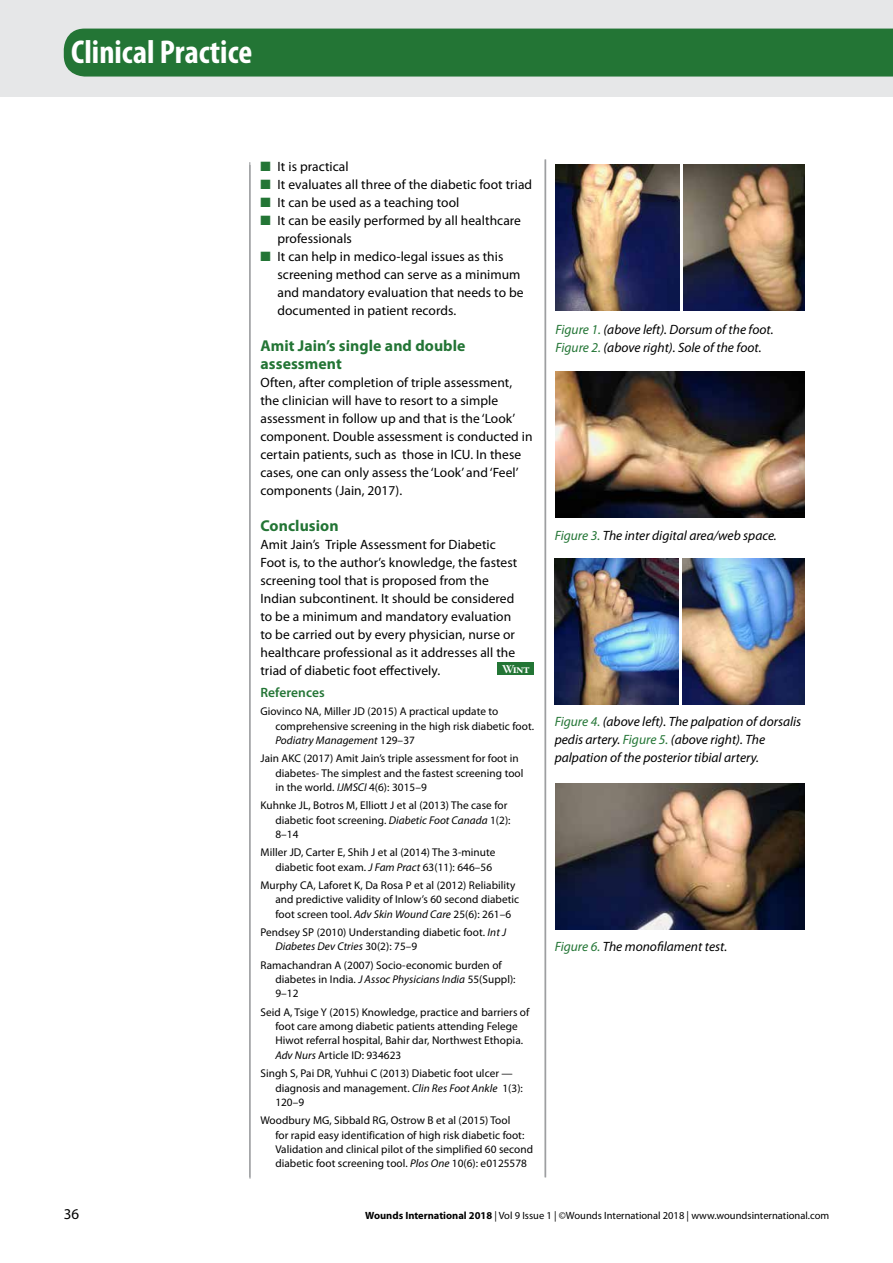
<style>
.page{position:relative;width:893px;height:1263px;background:#fff}
.page>*{position:absolute;margin:0;border:0;box-sizing:border-box;transform-origin:0 0}
.t1{font:700 condensed 33.15px "Myriad Pro";color:#fff}
.t2{font:700 15.75px/18px "Myriad Pro";letter-spacing:.005em;color:#237535}
.t3{font:15px "Myriad Pro";color:#000}
.t4{font:13.5px/18px "Myriad Pro";letter-spacing:.005em;color:#000}
.t5{font:italic 13.5px/18px "Myriad Pro";color:#000}
.t6{font:600 13.5px "Myriad Pro";letter-spacing:.005em;color:#237535}
.t7{font:12px "Warnock Pro Bold Subh";color:#fff}
.t8{font:11.25px/14.2px "Myriad Pro";letter-spacing:.005em;color:#000}
.t9{font:10.5px "Myriad Pro";color:#000}
.s1{color:#237535}
.s2{font-style:italic}
.s3{font-weight:700}
</style>
<div class="page">
<hr style="left:250px;top:165px;width:1px;height:1014px;background:#939598">
<div style="left:0;top:0;width:893px;height:97px;background:#e6e7e8"></div>
<hr style="left:545px;top:159px;width:1px;height:1018px;background:#939598">
<hr style="left:250px;top:162px;width:1px;height:1015px;background:#939598">
<div style="left:498px;top:662px;width:36px;height:13px;background:#237535"></div>
<img style="left:555px;top:165px;width:125px;height:145px">
<img style="left:683px;top:165px;width:122px;height:145px">
<img style="left:555px;top:371px;width:250px;height:146px">
<img style="left:555px;top:558px;width:124px;height:146px">
<img style="left:682px;top:558px;width:122px;height:146px">
<img style="left:555px;top:783px;width:250px;height:146px">
<div style="left:64px;top:29px;width:829px;height:48px;background:#237535"></div>
<h1 class="t1" style="left:71px;top:32px;width:183px">Clinical Practice</h1>
<h1 class="t1" style="left:163px;top:35px;width:16px">p</h1>
<p class="t4" style="left:260px;top:157px;width:90px"><span class="s1">■</span> It is practical</p>
<p class="t4" style="left:260px;top:175px;width:273px"><span class="s1">■</span> It evaluates all three of the diabetic foot triad</p>
<p class="t4" style="left:260px;top:193px;width:200px"><span class="s1">■</span> It can be used as a teaching tool</p>
<p class="t4" style="left:277px;top:211px;width:245px;text-indent:-17px"><span class="s1">■</span> It can be easily performed by all healthcare professionals</p>
<p class="t4" style="left:277px;top:247px;width:248px;text-indent:-17px"><span class="s1">■</span> It can help in medico-legal issues as this screening method can serve as a minimum and mandatory evaluation that needs to be documented in patient records.</p>
<h2 class="t2" style="left:260px;top:336px;width:207px">Amit Jain’s single and double assessment</h2>
<p class="t4" style="left:260px;top:373px;width:274px">Often, after completion of triple assessment, the clinician will have to resort to a simple assessment in follow up and that is the ‘Look’ component. Double assessment is conducted in certain patients, such as those in ICU. In these cases, one can only assess the ‘Look’ and ‘Feel’ components (Jain, 2017).</p>
<h2 class="t2" style="left:260px;top:516px;width:80px">Conclusion</h2>
<p class="t4" style="left:260px;top:535px;width:258px">Amit Jain’s Triple Assessment for Diabetic Foot is, to the author’s knowledge, the fastest screening tool that is proposed from the Indian subcontinent. It should be considered to be a minimum and mandatory evaluation to be carried out by every physician, nurse or healthcare professional as it addresses all the triad of diabetic foot effectively.</p>
<p class="t7" style="left:502px;top:661px;width:29px">Wint</p>
<p class="t6" style="left:260px;top:684px;width:66px">References</p>
<p class="t8" style="left:275px;top:704px;width:260px;text-indent:-15px">Giovinco NA, Miller JD (2015) A practical update to comprehensive screening in the high risk diabetic foot.<br><span class="s2">Podiatry Management</span> 129–37</p>
<p class="t8" style="left:275px;top:751px;width:250px;text-indent:-15px">Jain AKC (2017) Amit Jain’s triple assessment for foot in diabetes- The simplest and the fastest screening tool in the world. <span class="s2">IJMSCI</span> 4(6): 3015–9</p>
<p class="t8" style="left:275px;top:798px;width:237px;text-indent:-15px">Kuhnke JL, Botros M, Elliott J et al (2013) The case for diabetic foot screening. <span class="s2">Diabetic Foot Canada</span> 1(2):<br>8–14</p>
<p class="t8" style="left:260px;top:845px;width:237px;text-align:right">Miller JD, Carter E, Shih J et al (2014) The 3-minute diabetic foot exam. <span class="s2">J Fam Pract</span> 63(11): 646–56</p>
<p class="t8" style="left:275px;top:878px;width:245px;text-indent:-15px">Murphy CA, Laforet K, Da Rosa P et al (2012) Reliability and predictive validity of Inlow’s 60 second diabetic foot screen tool. <span class="s2">Adv Skin Wound Care</span> 25(6): 261–6</p>
<p class="t8" style="left:275px;top:925px;width:232px;text-indent:-15px">Pendsey SP (2010) Understanding diabetic foot. <span class="s2">Int J<br>Diabetes Dev Ctries</span> 30(2): 75–9</p>
<p class="t8" style="left:275px;top:958px;width:242px;text-indent:-15px">Ramachandran A (2007) Socio-economic burden of diabetes in India. <span class="s2">J Assoc Physicians India</span> 55(Suppl):<br>9–12</p>
<p class="t8" style="left:275px;top:1005px;width:256px;text-indent:-15px">Seid A, Tsige Y (2015) Knowledge, practice and barriers of foot care among diabetic patients attending Felege Hiwot referral hospital, Bahir dar, Northwest Ethopia.<br><span class="s2">Adv Nurs</span> Article ID: 934623</p>
<p class="t8" style="left:275px;top:1066px;width:249px;text-indent:-15px">Singh S, Pai DR, Yuhhui C (2013) Diabetic foot ulcer — diagnosis and management. <span class="s2">Clin Res Foot Ankle</span> 1(3):<br>120–9</p>
<p class="t8" style="left:275px;top:1113px;width:259px;text-indent:-15px">Woodbury MG, Sibbald RG, Ostrow B et al (2015) Tool<br>for rapid easy identification of high risk diabetic foot:<br>Validation and clinical pilot of the simplified 60 second diabetic foot screening tool. <span class="s2">Plos One</span> 10(6): e0125578</p>
<p class="t5" style="left:555px;top:320px;width:220px"><span class="s1">Figure 1.</span> (above left). Dorsum of the foot.<br><span class="s1">Figure 2.</span> (above right). Sole of the foot.</p>
<p class="t5" style="left:555px;top:526px;width:224px"><span class="s1">Figure 3.</span> The inter digital area/web space.</p>
<p class="t5" style="left:555px;top:712px;width:248px"><span class="s1">Figure 4.</span> (above left). The palpation of dorsalis pedis artery. <span class="s1">Figure 5.</span> (above right). The palpation of the posterior tibial artery.</p>
<p class="t5" style="left:555px;top:937px;width:174px"><span class="s1">Figure 6.</span> The monofilament test.</p>
<h3 class="t3" style="left:64px;top:1204px;width:17px">36</h3>
<p class="t9" style="left:365px;top:1208px;width:465px"><span class="s3">Wounds International 2018</span> | Vol 9 Issue 1 | ©Wounds International 2018 | www.woundsinternational.com</p>
</div>
